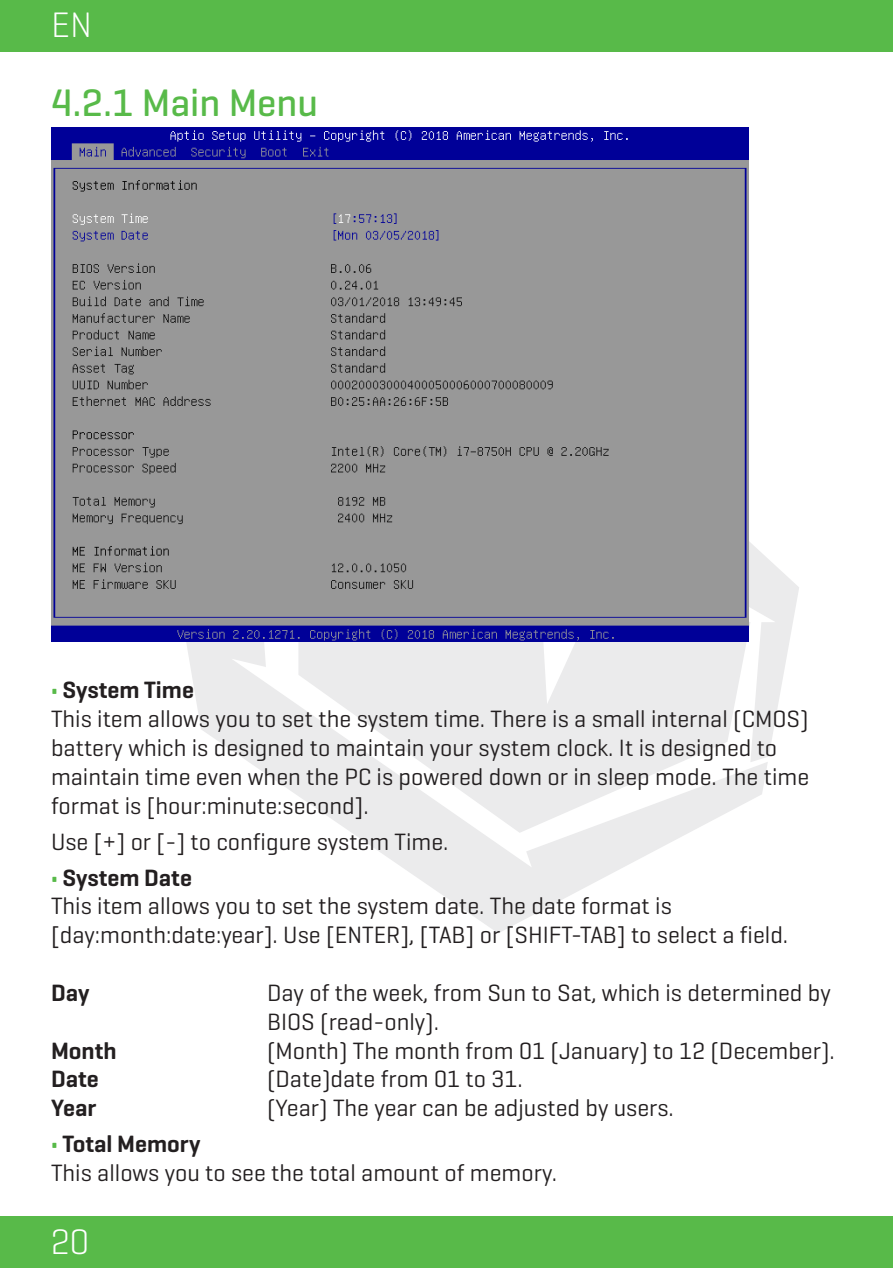
<style>
.page{position:relative;width:893px;height:1268px;background:#fff}
.page>*{position:absolute;margin:0;border:0;box-sizing:border-box;transform-origin:0 0}
.Başlık_Lvl-2{font:500 39px "Geogrotesque";color:#58ba49}
.t1{font:300 36px "Geogrotesque";color:#fff}
.t2{font:24px/28.8px "Geogrotesque";color:#231f20}
.t3{font:600 24px "Geogrotesque";color:#231f20}
.s1{font-weight:700;color:#58ba49}
</style>
<div class="page">
<div style="left:0;top:0;width:893px;height:51px;background:#58ba49"></div>
<div style="left:0;top:1216px;width:893px;height:51px;background:#58ba49"></div>
<svg style="left:768px;top:559px;width:31px;height:198px;fill:#eeeeef"></svg>
<svg style="left:94px;top:542px;width:674px;height:391px"></svg>
<svg style="left:298px;top:542px;width:452px;height:290px;fill:#ebebec"></svg>
<img style="left:51px;top:128px;width:698px;height:513px">
<h2 class="t1" style="left:51px;top:2px;width:42px">EN</h2>
<p class="Başlık_Lvl-2" style="left:51px;top:79px;width:269px">4.2.1 Main Menu</p>
<p class="t3" style="left:51px;top:675px;width:144px"><span class="s1">•</span> System Time</p>
<p class="t2" style="left:51px;top:703px;width:760px">This item allows you to set the system time. There is a small internal (CMOS) battery which is designed to maintain your system clock. It is designed to maintain time even when the PC is powered down or in sleep mode. The time format is [hour:minute:second].</p>
<p class="t2" style="left:51px;top:826px;width:399px">Use [+] or [-] to configure system Time.</p>
<p class="t3" style="left:51px;top:862px;width:142px"><span class="s1">•</span> System Date</p>
<p class="t2" style="left:51px;top:891px;width:622px">This item allows you to set the system date. The date format is</p>
<p class="t2" style="left:51px;top:919px;width:739px">[day:month:date:year]. Use [ENTER], [TAB] or [SHIFT-TAB] to select a field.</p>
<p class="t3" style="left:51px;top:977px;width:40px">Day</p>
<p class="t2" style="left:267px;top:977px;width:565px">Day of the week, from Sun to Sat, which is determined by<br>BIOS (read-only).</p>
<p class="t3" style="left:51px;top:1035px;width:67px">Month</p>
<p class="t2" style="left:267px;top:1035px;width:569px">(Month) The month from 01 (January) to 12 (December).</p>
<p class="t3" style="left:51px;top:1063px;width:49px">Date</p>
<p class="t2" style="left:267px;top:1063px;width:257px">(Date)date from 01 to 31.</p>
<p class="t3" style="left:51px;top:1092px;width:47px">Year</p>
<p class="t2" style="left:267px;top:1092px;width:408px">(Year) The year can be adjusted by users.</p>
<p class="t3" style="left:51px;top:1128px;width:151px"><span class="s1">•</span> Total Memory</p>
<p class="t2" style="left:51px;top:1157px;width:507px">This allows you to see the total amount of memory.</p>
<h2 class="t1" style="left:50px;top:1219px;width:40px">20</h2>
</div>
